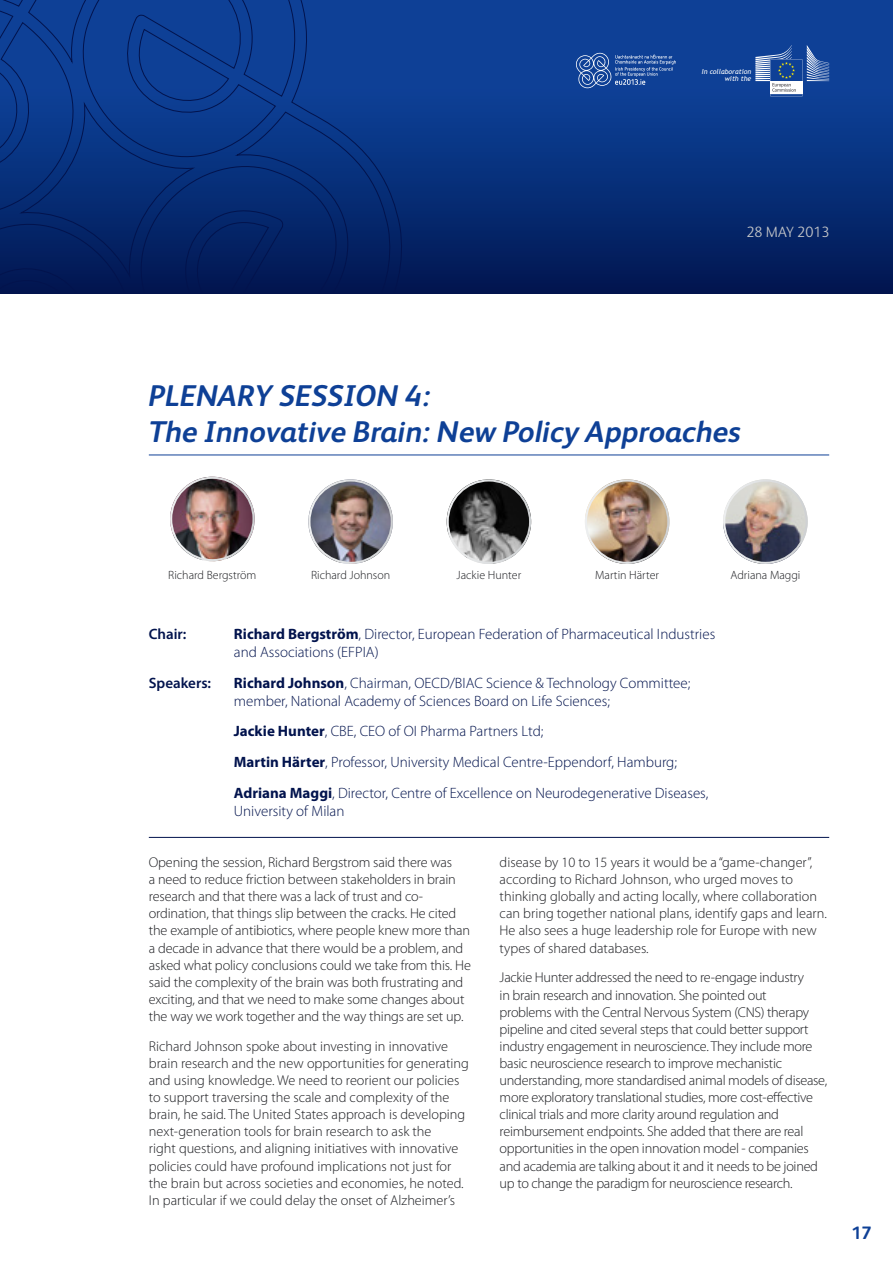
<style>
.page{position:relative;width:893px;height:1263px;background:#fff}
.page>*{position:absolute;margin:0;border:0;box-sizing:border-box;transform-origin:0 0}
.t1{font:italic 700 30px/36px "FS Albert Pro";color:#0e4096}
.t2{font:700 18px "FS Albert Pro";color:#0e4096}
.t3{font:300 15px/18px "Myriad Pro";color:#02134d}
.t4{font:600 15px "Myriad Pro";color:#02134d}
.t5{font:300 15px "FS Albert Pro";color:#c3c5c8}
.t6{font:300 14.25px/17.1px "Myriad Pro";letter-spacing:-.01em;color:#1b1c20}
.t7{font:300 12px "Myriad Pro";color:#1b1c20}
.t8{font:italic 6.9px/6.9px "Trebuchet MS";color:#fff;text-align:right}
.s1{font-weight:700}
</style>
<div class="page">
<div style="left:0;top:0;width:893px;height:293px;background:linear-gradient(to bottom,#1149a6,#021c59)"></div>
<svg style="left:0;top:0;width:411px;height:293px"></svg>
<svg style="left:755px;top:45px;width:74px;height:51px"></svg>
<svg style="left:576px;top:53px;width:100px;height:35px"></svg>
<hr style="left:149px;top:455px;width:680px;height:1px;background:#0e4096">
<hr style="left:149px;top:837px;width:680px;height:1px;background:#02134d">
<img style="left:170px;top:477px;width:85px;height:84px;border-radius:42px">
<div style="left:170px;top:477px;width:85px;height:84px;border:2px solid #fff;border-radius:50%"></div>
<img style="left:308px;top:479px;width:85px;height:85px;border-radius:42px">
<div style="left:308px;top:479px;width:85px;height:85px;border:2px solid #fff;border-radius:50%"></div>
<img style="left:447px;top:479px;width:84px;height:85px;border-radius:42px">
<div style="left:447px;top:479px;width:84px;height:85px;border:2px solid #fff;border-radius:50%"></div>
<img style="left:585px;top:479px;width:84px;height:85px;border-radius:42px">
<div style="left:585px;top:479px;width:84px;height:85px;border:2px solid #fff;border-radius:50%"></div>
<img style="left:723px;top:479px;width:85px;height:85px;border-radius:42px">
<div style="left:723px;top:479px;width:85px;height:85px;border:2px solid #fff;border-radius:50%"></div>
<p class="t8" style="left:702px;top:68px;width:51px">In collaboration with the</p>
<p class="t5" style="left:746px;top:222px;width:85px">28 May 2013</p>
<h1 class="t1" style="left:149px;top:376px;width:593px">PLENARY SESSION 4:<br>The Innovative Brain: New Policy Approaches</h1>
<p class="t7" style="left:168px;top:568px;width:90px">Richard Bergström</p>
<p class="t7" style="left:311px;top:568px;width:81px">Richard Johnson</p>
<p class="t7" style="left:457px;top:568px;width:66px">Jackie Hunter</p>
<p class="t7" style="left:595px;top:568px;width:65px">Martin Härter</p>
<p class="t7" style="left:730px;top:568px;width:71px">Adriana Maggi</p>
<p class="t4" style="left:149px;top:624px;width:39px">Chair:</p>
<p class="t3" style="left:234px;top:625px;width:483px"><span class="s1">Richard Bergström</span>, Director, European Federation of Pharmaceutical Industries and Associations (EFPIA)</p>
<p class="t4" style="left:149px;top:673px;width:64px">Speakers:</p>
<p class="t3" style="left:234px;top:673px;width:458px"><span class="s1">Richard Johnson</span>, Chairman, OECD/BIAC Science &amp; Technology Committee; member, National Academy of Sciences Board on Life Sciences;</p>
<p class="t3" style="left:234px;top:716px;width:476px;line-height:30.8px"><span class="s1">Jackie Hunter</span>, CBE, CEO of OI Pharma Partners Ltd;<br><span class="s1">Martin Härter</span>, Professor, University Medical Centre-Eppendorf, Hamburg;<br><span class="s1">Adriana Maggi</span>, Director, Centre of Excellence on Neurodegenerative Diseases,</p>
<p class="t3" style="left:234px;top:802px;width:112px">University of Milan</p>
<p class="t6" style="left:149px;top:853px;width:324px">Opening the session, Richard Bergstrom said there was<br>a need to reduce friction between stakeholders in brain research and that there was a lack of trust and co&shy;ordination, that things slip between the cracks. He cited the example of antibiotics, where people knew more than a decade in advance that there would be a problem, and asked what policy conclusions could we take from this. He said the complexity of the brain was both frustrating and exciting, and that we need to make some changes about the way we work together and the way things are set up.</p>
<p class="t6" style="left:149px;top:1037px;width:322px">Richard Johnson spoke about investing in innovative brain research and the new opportunities for generating and using knowledge. We need to reorient our policies to support traversing the scale and complexity of the brain, he said. The United States approach is developing next-generation tools for brain research to ask the<br>right questions, and aligning initiatives with innovative policies could have profound implications not just for the brain but across societies and economies, he noted.<br>In particular if we could delay the onset of Alzheimer’s</p>
<p class="t6" style="left:500px;top:853px;width:329px">disease by 10 to 15 years it would be a “game-changer”, according to Richard Johnson, who urged moves to thinking globally and acting locally, where collaboration can bring together national plans, identify gaps and learn.<br>He also sees a huge leadership role for Europe with new types of shared databases.</p>
<p class="t6" style="left:500px;top:969px;width:329px">Jackie Hunter addressed the need to re-engage industry<br>in brain research and innovation. She pointed out<br>problems with the Central Nervous System (CNS) therapy pipeline and cited several steps that could better support industry engagement in neuroscience. They include more basic neuroscience research to improve mechanistic understanding, more standardised animal models of disease, more exploratory translational studies, more cost-effective clinical trials and more clarity around regulation and reimbursement endpoints. She added that there are real opportunities in the open innovation model - companies and academia are talking about it and it needs to be joined up to change the paradigm for neuroscience research.</p>
<p class="t2" style="left:851px;top:1220px;width:22px">17</p>
</div>
